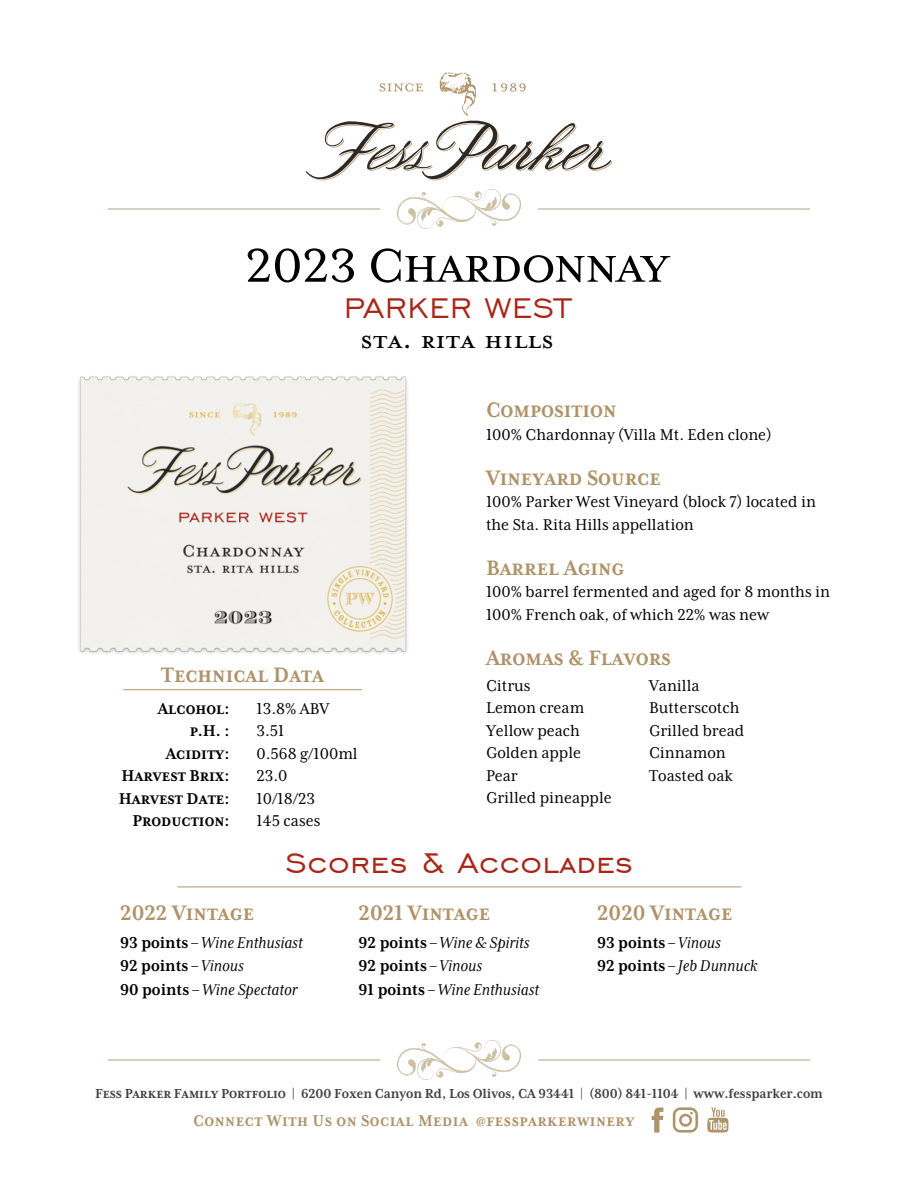
<style>
.page{position:relative;width:918px;height:1188px;background:#fff}
.page>*{position:absolute;margin:0;border:0;box-sizing:border-box;transform-origin:0 0}
.t1{font:54px "Mrs Eaves XL Serif OT";color:#000}
.t2{font:36px "Engravers Gothic BT";letter-spacing:.025em;color:#a82517}
.t3{font:36px "Mrs Eaves All Petite Caps OT";color:#000}
.t4{font:700 24px "Mrs Eaves XL Serif Nar OT";color:#af936a}
.t5{font:18px/22.5px "Mrs Eaves XL Serif Nar OT";color:#000}
.t6{font:italic 18px/23.4px "Mrs Eaves XL Serif Nar OT";color:#000}
.t7{font:700 18px/22.5px "Mrs Eaves XL Serif Nar OT";color:#000;text-align:right}
.t8{font:700 18px "Mrs Eaves XL Serif Nar OT";letter-spacing:.025em;color:#af936a}
.t9{font:700 15px "Mrs Eaves XL Serif Nar OT";letter-spacing:-.005em;color:#404040}
.s1{font-weight:700;font-style:normal}
</style>
<div class="page">
<svg style="left:652px;top:1107px;width:11px;height:26px"></svg>
<svg style="left:673px;top:1107px;width:25px;height:26px"></svg>
<svg style="left:707px;top:1107px;width:22px;height:26px"></svg>
<img style="left:108px;top:1040px;width:702px;height:40px">
<hr style="left:123px;top:689px;width:239px;height:1px;background:#af936a">
<img style="left:108px;top:195px;width:702px;height:33px">
<svg style="left:305px;top:72px;width:308px;height:123px"></svg>
<hr style="left:177px;top:887px;width:564px;height:1px;background:#af936a">
<img style="left:79px;top:376px;width:329px;height:278px">
<h1 class="t1" style="left:245px;top:239px;width:425px">2023 CHARDONNAY</h1>
<h2 class="t2" style="left:344px;top:290px;width:227px">PARKER WEST</h2>
<h2 class="t3" style="left:360px;top:317px;width:195px">Sta. Rita Hills</h2>
<h3 class="t4" style="left:161px;top:663px;width:164px">TECHNICAL DATA</h3>
<p class="t7" style="left:119px;top:697px;width:112px">ALCOHOL:<br>P.H. :<br>ACIDITY:<br>HARVEST BRIX:<br>HARVEST DATE:<br>PRODUCTION:</p>
<p class="t5" style="left:256px;top:697px;width:103px">13.8% ABV<br>3.51<br>0.568 g/100ml<br>23.0<br>10/18/23<br>145 cases</p>
<h3 class="t4" style="left:486px;top:398px;width:132px">COMPOSITION</h3>
<p class="t5" style="left:486px;top:423px;width:287px">100% Chardonnay (Villa Mt. Eden clone)</p>
<h3 class="t4" style="left:486px;top:465px;width:176px">VINEYARD SOURCE</h3>
<p class="t5" style="left:486px;top:491px;width:332px">100% Parker West Vineyard (block 7) located in the Sta. Rita Hills appellation</p>
<h3 class="t4" style="left:486px;top:555px;width:140px">BARREL AGING</h3>
<p class="t5" style="left:486px;top:581px;width:346px">100% barrel fermented and aged for 8 months in<br>100% French oak, of which 22% was new</p>
<h3 class="t4" style="left:486px;top:645px;width:187px">AROMAS &amp; FLAVORS</h3>
<p class="t5" style="left:486px;top:674px;width:127px">Citrus<br>Lemon cream<br>Yellow peach<br>Golden apple<br>Pear<br>Grilled pineapple</p>
<p class="t5" style="left:649px;top:674px;width:97px">Vanilla<br>Butterscotch<br>Grilled bread<br>Cinnamon<br>Toasted oak</p>
<h2 class="t2" style="left:285px;top:846px;width:349px">Scores &amp; Accolades</h2>
<h3 class="t4" style="left:120px;top:901px;width:135px">2022 VINTAGE</h3>
<p class="t6" style="left:120px;top:931px;width:184px"><span class="s1">93 points</span> – Wine Enthusiast<br><span class="s1">92 points</span> – Vinous<br><span class="s1">90 points</span> – Wine Spectator</p>
<h3 class="t4" style="left:359px;top:901px;width:133px">2021 VINTAGE</h3>
<p class="t6" style="left:359px;top:931px;width:182px"><span class="s1">92 points</span> – Wine &amp; Spirits<br><span class="s1">92 points</span> – Vinous<br><span class="s1">91 points</span> – Wine Enthusiast</p>
<h3 class="t4" style="left:597px;top:901px;width:137px">2020 VINTAGE</h3>
<p class="t6" style="left:597px;top:931px;width:162px"><span class="s1">93 points</span> – Vinous<br><span class="s1">92 points</span> – Jeb Dunnuck</p>
<p class="t9" style="left:95px;top:1086px;width:729px">FESS PARKER FAMILY PORTFOLIO | 6200 Foxen Canyon Rd, Los Olivos, CA 93441 | (800) 841-1104 | www.fessparker.com</p>
<p class="t8" style="left:193px;top:1111px;width:443px">CONNECT WITH US ON SOCIAL MEDIA @FESSPARKERWINERY</p>
</div>
